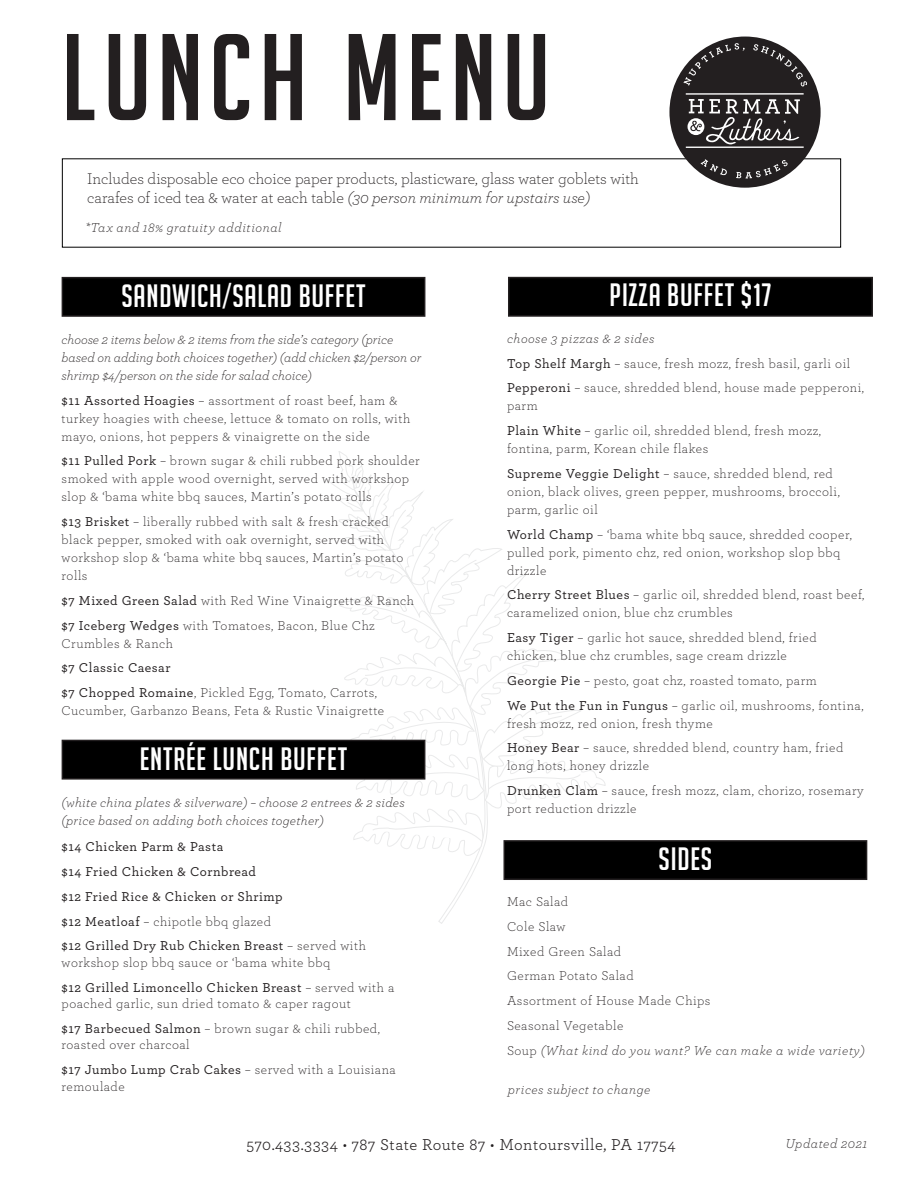
<style>
.page{position:relative;width:918px;height:1188px;background:#fff}
.page>*{position:absolute;margin:0;border:0;box-sizing:border-box;transform-origin:0 0}
.t1{font:120px "Big Noodle Titling";letter-spacing:.05em;color:#231f20}
.t2{font:31.5px "Big Noodle Titling";letter-spacing:.025em;color:#fff}
.t3{font:16.5px "Archer Pro";letter-spacing:.03em;color:#231f20}
.t4{font:300 16.2px/19.5px "Archer Pro";color:#231f20}
.t5{font:300 13.5px/18px "Archer Pro";letter-spacing:.04em;color:#231f20}
.t6{font:italic 300 13.5px/18px "Archer Pro";color:#231f20}
.t7{font:italic 300 13.5px/18px "Archer Pro";letter-spacing:.02em;color:#231f20}
.t8{font:italic 300 13.5px "Archer Pro";letter-spacing:.04em;color:#231f20}
.t9{font:500 13.5px "Archer Pro";letter-spacing:.04em;color:#231f20}
.s1{font-style:italic}
.s2{font-weight:500}
.s3{font-style:normal}
</style>
<div class="page">
<svg style="left:338px;top:451px;width:10px;height:7px"></svg>
<svg style="left:329px;top:458px;width:124px;height:282px"></svg>
<svg style="left:353px;top:533px;width:253px;height:324px"></svg>
<div style="left:62px;top:278px;width:363px;height:38px;background:#000"></div>
<div style="left:62px;top:277px;width:363px;height:40px;border:2px solid #231f20"></div>
<div style="left:62px;top:740px;width:363px;height:39px;background:#000"></div>
<div style="left:62px;top:740px;width:363px;height:40px;border:2px solid #231f20"></div>
<div style="left:504px;top:841px;width:363px;height:38px;background:#000"></div>
<div style="left:503px;top:840px;width:364px;height:40px;border:2px solid #231f20"></div>
<div style="left:509px;top:278px;width:363px;height:38px;background:#000"></div>
<div style="left:508px;top:277px;width:365px;height:40px;border:2px solid #231f20"></div>
<div style="left:669px;top:37px;width:152px;height:151px;background:#231f20;border-radius:50%"></div>
<svg style="left:701px;top:159px;width:26px;height:17px"></svg>
<svg style="left:736px;top:160px;width:52px;height:19px"></svg>
<svg style="left:684px;top:43px;width:61px;height:43px"></svg>
<svg style="left:753px;top:44px;width:54px;height:43px"></svg>
<hr style="left:686px;top:146px;width:118px;height:2px;background:#fff">
<hr style="left:686px;top:93px;width:118px;height:2px;background:#fff">
<div style="left:688px;top:118px;width:16px;height:17px;background:#fff;border-radius:50%"></div>
<svg style="left:689px;top:99px;width:111px;height:45px"></svg>
<p class="t1" style="left:62px;top:13px;width:490px">LUNCH MENU</p>
<p class="t4" style="left:87px;top:168px;width:553px">Includes disposable eco choice paper products, plasticware, glass water goblets with carafes of iced tea &amp; water at each table <span class="s1">(30 person minimum for upstairs use)</span></p>
<p class="t8" style="left:85px;top:218px;width:198px">*Tax and 18% gratuity additional</p>
<p class="t2" style="left:122px;top:279px;width:246px">SANDWICH/SALAD BUFFET</p>
<p class="t6" style="left:62px;top:330px;width:361px">choose 2 items below &amp; 2 items from the side’s category (price based on adding both choices together) (add chicken $2/person or shrimp $4/person on the side for salad choice)</p>
<p class="t5" style="left:62px;top:391px;width:350px"><span class="s2">$11 Assorted Hoagies</span> – assortment of roast beef, ham &amp; turkey hoagies with cheese, lettuce &amp; tomato on rolls, with mayo, onions, hot peppers &amp; vinaigrette on the side</p>
<p class="t5" style="left:62px;top:451px;width:360px"><span class="s2">$11 Pulled Pork</span> – brown sugar &amp; chili rubbed pork shoulder smoked with apple wood overnight, served with workshop slop &amp; ‘bama white bbq sauces, Martin’s potato rolls</p>
<p class="t5" style="left:62px;top:512px;width:343px"><span class="s2">$13 Brisket</span> – liberally rubbed with salt &amp; fresh cracked black pepper, smoked with oak overnight, served with workshop slop &amp; ‘bama white bbq sauces, Martin’s potato rolls</p>
<p class="t5" style="left:62px;top:591px;width:354px"><span class="s2">$7 Mixed Green Salad</span> with Red Wine Vinaigrette &amp; Ranch</p>
<p class="t5" style="left:62px;top:616px;width:315px"><span class="s2">$7 Iceberg Wedges</span> with Tomatoes, Bacon, Blue Chz<br>Crumbles &amp; Ranch</p>
<p class="t9" style="left:62px;top:658px;width:110px">$7 Classic Caesar</p>
<p class="t5" style="left:62px;top:683px;width:324px"><span class="s2">$7 Chopped Romaine</span>, Pickled Egg, Tomato, Carrots,<br>Cucumber, Garbanzo Beans, Feta &amp; Rustic Vinaigrette</p>
<p class="t2" style="left:140px;top:742px;width:209px">ENTRÉE LUNCH BUFFET</p>
<p class="t7" style="left:62px;top:793px;width:345px">(white china plates &amp; silverware) – choose 2 entrees &amp; 2 sides (price based on adding both choices together)</p>
<p class="t9" style="left:62px;top:837px;width:163px">$14 Chicken Parm &amp; Pasta</p>
<p class="t9" style="left:62px;top:862px;width:196px">$14 Fried Chicken &amp; Cornbread</p>
<p class="t9" style="left:62px;top:887px;width:223px">$12 Fried Rice &amp; Chicken or Shrimp</p>
<p class="t5" style="left:62px;top:912px;width:211px"><span class="s2">$12 Meatloaf</span> – chipotle bbq glazed</p>
<p class="t5" style="left:62px;top:937px;width:306px;line-height:16.5px"><span class="s2">$12 Grilled Dry Rub Chicken Breast</span> – served with workshop slop bbq sauce or ‘bama white bbq</p>
<p class="t5" style="left:62px;top:978px;width:334px;line-height:16.5px"><span class="s2">$12 Grilled Limoncello Chicken Breast</span> – served with a poached garlic, sun dried tomato &amp; caper ragout</p>
<p class="t5" style="left:62px;top:1020px;width:320px;line-height:16.5px"><span class="s2">$17 Barbecued Salmon</span> – brown sugar &amp; chili rubbed, roasted over charcoal</p>
<p class="t5" style="left:62px;top:1061px;width:336px;line-height:16.5px"><span class="s2">$17 Jumbo Lump Crab Cakes</span> – served with a Louisiana remoulade</p>
<p class="t2" style="left:610px;top:278px;width:163px">PIZZA BUFFET $17</p>
<p class="t8" style="left:507px;top:329px;width:149px">choose 3 pizzas &amp; 2 sides</p>
<p class="t5" style="left:507px;top:353px;width:345px"><span class="s2">Top Shelf Margh</span> – sauce, fresh mozz, fresh basil, garli oil</p>
<p class="t5" style="left:507px;top:378px;width:359px"><span class="s2">Pepperoni</span> – sauce, shredded blend, house made pepperoni, parm</p>
<p class="t5" style="left:507px;top:421px;width:316px"><span class="s2">Plain White</span> – garlic oil, shredded blend, fresh mozz, fontina, parm, Korean chile flakes</p>
<p class="t5" style="left:507px;top:464px;width:334px"><span class="s2">Supreme Veggie Delight</span> – sauce, shredded blend, red onion, black olives, green pepper, mushrooms, broccoli, parm, garlic oil</p>
<p class="t5" style="left:507px;top:524px;width:347px"><span class="s2">World Champ</span> – ‘bama white bbq sauce, shredded cooper, pulled pork, pimento chz, red onion, workshop slop bbq drizzle</p>
<p class="t5" style="left:507px;top:585px;width:359px"><span class="s2">Cherry Street Blues</span> – garlic oil, shredded blend, roast beef, caramelized onion, blue chz crumbles</p>
<p class="t5" style="left:507px;top:628px;width:311px"><span class="s2">Easy Tiger</span> – garlic hot sauce, shredded blend, fried chicken, blue chz crumbles, sage cream drizzle</p>
<p class="t5" style="left:507px;top:671px;width:311px"><span class="s2">Georgie Pie</span> – pesto, goat chz, roasted tomato, parm</p>
<p class="t5" style="left:507px;top:695px;width:358px"><span class="s2">We Put the Fun in Fungus</span> – garlic oil, mushrooms, fontina, fresh mozz, red onion, fresh thyme</p>
<p class="t5" style="left:507px;top:738px;width:338px"><span class="s2">Honey Bear</span> – sauce, shredded blend, country ham, fried long hots, honey drizzle</p>
<p class="t5" style="left:507px;top:781px;width:358px"><span class="s2">Drunken Clam</span> – sauce, fresh mozz, clam, chorizo, rosemary port reduction drizzle</p>
<p class="t2" style="left:659px;top:842px;width:55px">SIDES</p>
<p class="t5" style="left:507px;top:892px;width:63px">Mac Salad</p>
<p class="t5" style="left:507px;top:917px;width:60px">Cole Slaw</p>
<p class="t5" style="left:507px;top:942px;width:116px">Mixed Green Salad</p>
<p class="t5" style="left:507px;top:966px;width:128px">German Potato Salad</p>
<p class="t5" style="left:507px;top:991px;width:205px">Assortment of House Made Chips</p>
<p class="t5" style="left:507px;top:1016px;width:118px">Seasonal Vegetable</p>
<p class="t8" style="left:507px;top:1041px;width:359px"><span class="s3">Soup</span> (What kind do you want? We can make a wide variety)</p>
<p class="t7" style="left:508px;top:1080px;width:144px">prices subject to change</p>
<p class="t3" style="left:247px;top:1133px;width:431px">570.433.3334 • 787 State Route 87 • Montoursville, PA 17754</p>
<p class="t8" style="left:786px;top:1134px;width:83px">Updated 2021</p>
</div>
